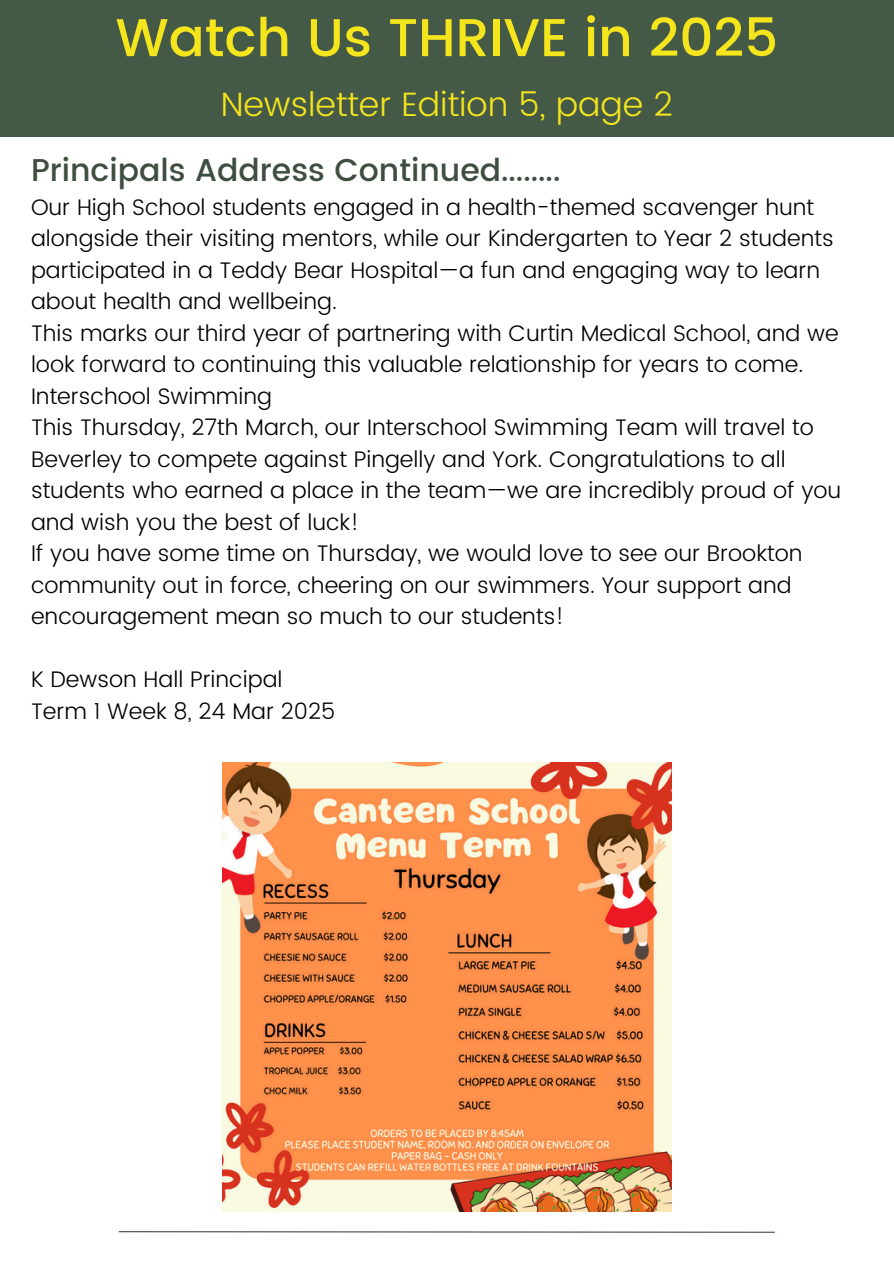
<style>
.page{position:relative;width:894px;height:1264px;background:#fff}
.page>*{position:absolute;margin:0;border:0;box-sizing:border-box;transform-origin:0 0}
.t1{font:500 53.25px "Poppins";color:#f4e51d}
.t2{font:300 33.75px "Poppins";color:#f4e51d}
.t3{font:500 31.5px "Poppins";color:#3e4e40}
.t4{font:300 22.5px/31.5px "Poppins";color:#000}
</style>
<div class="page">
<div style="left:0;top:0;width:893px;height:137px;background:#455947"></div>
<svg style="left:118px;top:1231px;width:657px;height:2px"></svg>
<img style="left:222px;top:762px;width:449px;height:449px">
<p class="t1" style="left:115px;top:7px;width:664px">Watch Us THRIVE in 2025</p>
<h1 class="t2" style="left:220px;top:85px;width:453px">Newsletter Edition 5, page 2</h1>
<p class="t3" style="left:31px;top:152px;width:530px">Principals Address Continued........</p>
<h3 class="t4" style="left:31px;top:191px;width:803px">Our High School students engaged in a health-themed scavenger hunt alongside their visiting mentors, while our Kindergarten to Year 2 students participated in a Teddy Bear Hospital—a fun and engaging way to learn about health and wellbeing.</h3>
<h2 class="t4" style="left:31px;top:317px;width:809px">This marks our third year of partnering with Curtin Medical School, and we look forward to continuing this valuable relationship for years to come.</h2>
<p class="t4" style="left:31px;top:380px;width:242px">Interschool Swimming</p>
<p class="t4" style="left:31px;top:412px;width:811px">This Thursday, 27th March, our Interschool Swimming Team will travel to Beverley to compete against Pingelly and York. Congratulations to all students who earned a place in the team—we are incredibly proud of you and wish you the best of luck!</p>
<p class="t4" style="left:31px;top:538px;width:772px">If you have some time on Thursday, we would love to see our Brookton community out in force, cheering on our swimmers. Your support and encouragement mean so much to our students!</p>
<p class="t4" style="left:31px;top:664px;width:253px">K Dewson Hall Principal</p>
<p class="t4" style="left:31px;top:695px;width:306px">Term 1 Week 8, 24 Mar 2025</p>
</div>
